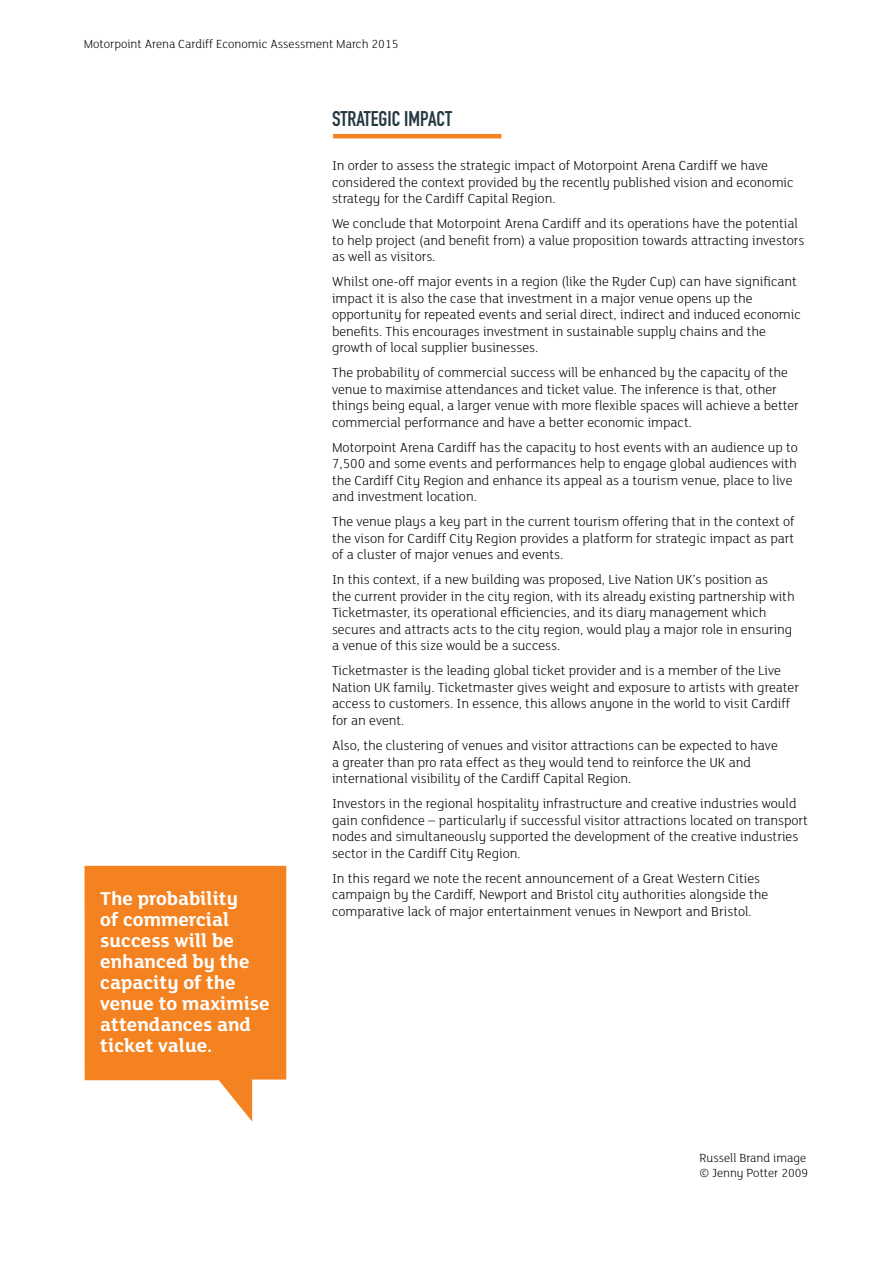
<style>
.page{position:relative;width:893px;height:1263px;background:#fff}
.page>*{position:absolute;margin:0;border:0;box-sizing:border-box;transform-origin:0 0}
.t1{font:21px "DIN Engschrift Std";color:#243842}
.t2{font:700 20.25px/21px "FS Lola";color:#fff}
.t3{font:300 14.25px/16.5px "FS Lola";color:#000}
.t4{font:300 12.75px/15.3px "FS Lola";color:#000}
</style>
<div class="page">
<svg style="left:84px;top:866px;width:202px;height:255px;background:#f69541"></svg>
<hr style="left:333px;top:134px;width:168px;height:4px;background:#f58220">
<p class="t4" style="left:84px;top:36px;width:316px">Motorpoint Arena Cardiff Economic Assessment March 2015</p>
<h2 class="t2" style="left:100px;top:887px;width:171px">The probability<br>of commercial success will be enhanced by the capacity of the venue to maximise attendances and ticket value.</h2>
<h1 class="t1" style="left:332px;top:106px;width:122px">STRATEGIC IMPACT</h1>
<p class="t3" style="left:332px;top:157px;width:463px">In order to assess the strategic impact of Motorpoint Arena Cardiff we have considered the context provided by the recently published vision and economic strategy for the Cardiff Capital Region.</p>
<p class="t3" style="left:332px;top:215px;width:474px">We conclude that Motorpoint Arena Cardiff and its operations have the potential to help project (and benefit from) a value proposition towards attracting investors as well as visitors.</p>
<p class="t3" style="left:332px;top:273px;width:470px">Whilst one-off major events in a region (like the Ryder Cup) can have significant impact it is also the case that investment in a major venue opens up the opportunity for repeated events and serial direct, indirect and induced economic benefits. This encourages investment in sustainable supply chains and the growth of local supplier businesses.</p>
<p class="t3" style="left:332px;top:364px;width:468px">The probability of commercial success will be enhanced by the capacity of the venue to maximise attendances and ticket value. The inference is that, other things being equal, a larger venue with more flexible spaces will achieve a better commercial performance and have a better economic impact.</p>
<p class="t3" style="left:332px;top:438px;width:467px">Motorpoint Arena Cardiff has the capacity to host events with an audience up to 7,500 and some events and performances help to engage global audiences with the Cardiff City Region and enhance its appeal as a tourism venue, place to live and investment location.</p>
<p class="t3" style="left:332px;top:513px;width:464px;text-align:justify">The venue plays a key part in the current tourism offering that in the context of the vison for Cardiff City Region provides a platform for strategic impact as part of a cluster of major venues and events.</p>
<p class="t3" style="left:332px;top:571px;width:464px">In this context, if a new building was proposed, Live Nation UK’s position as<br>the current provider in the city region, with its already existing partnership with Ticketmaster, its operational efficiencies, and its diary management which secures and attracts acts to the city region, would play a major role in ensuring a venue of this size would be a success.</p>
<p class="t3" style="left:332px;top:662px;width:469px">Ticketmaster is the leading global ticket provider and is a member of the Live Nation UK family. Ticketmaster gives weight and exposure to artists with greater access to customers. In essence, this allows anyone in the world to visit Cardiff for an event.</p>
<p class="t3" style="left:332px;top:737px;width:447px">Also, the clustering of venues and visitor attractions can be expected to have a greater than pro rata effect as they would tend to reinforce the UK and international visibility of the Cardiff Capital Region.</p>
<p class="t3" style="left:332px;top:795px;width:477px">Investors in the regional hospitality infrastructure and creative industries would gain confidence – particularly if successful visitor attractions located on transport nodes and simultaneously supported the development of the creative industries sector in the Cardiff City Region.</p>
<p class="t3" style="left:332px;top:869px;width:438px">In this regard we note the recent announcement of a Great Western Cities campaign by the Cardiff, Newport and Bristol city authorities alongside the comparative lack of major entertainment venues in Newport and Bristol.</p>
<p class="t4" style="left:699px;top:1150px;width:110px">Russell Brand image © Jenny Potter 2009</p>
</div>
